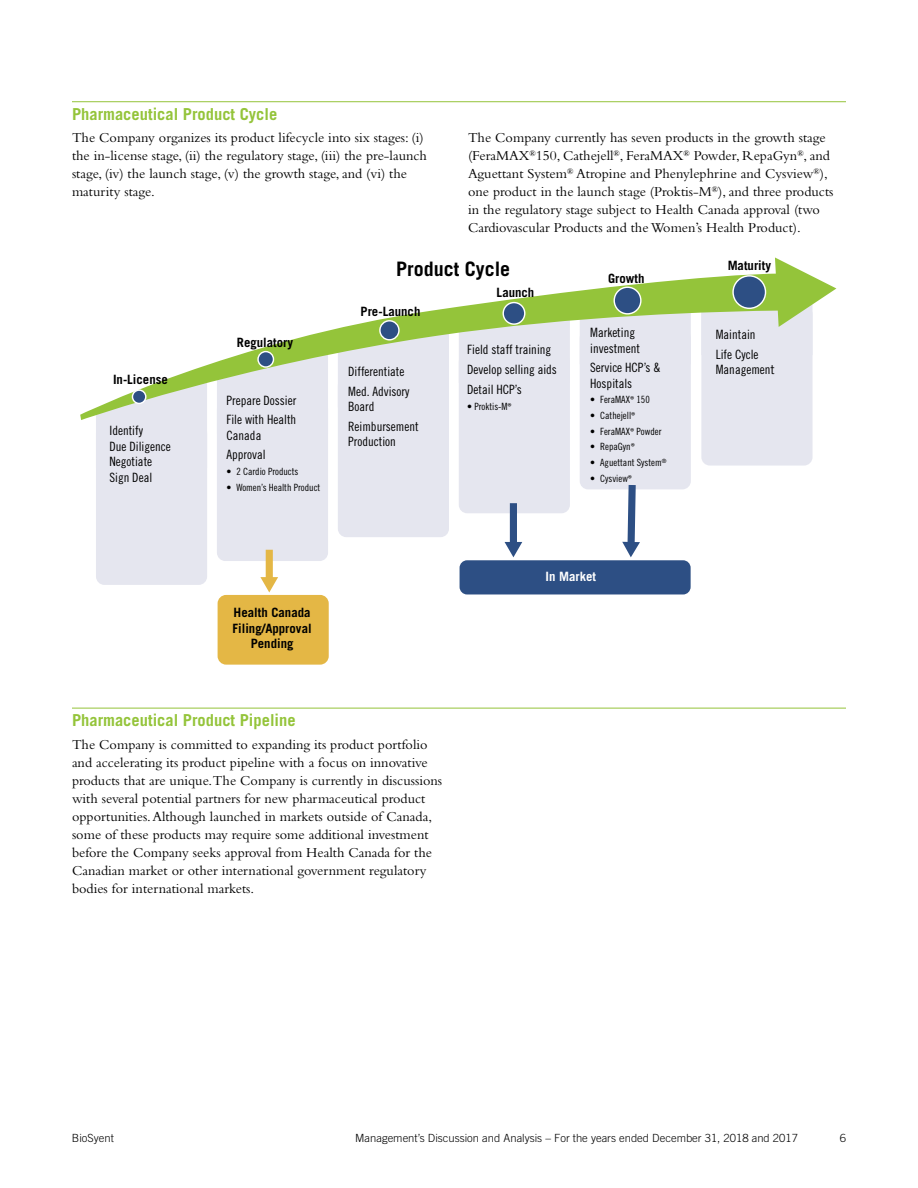
<style>
.page{position:relative;width:918px;height:1188px;background:#fff}
.page>*{position:absolute;margin:0;border:0;box-sizing:border-box;transform-origin:0 0}
.t1{font:700 19.95px "Trade Gothic LT Std";color:#000}
.Head4{font:700 16.5px "Trade Gothic LT Std";color:#94c43a}
.Body{font:14.25px/18px "Bembo Std";color:#000}
.t2{font:12.9px/19.6px "Trade Gothic LT Std Cn 18";color:#000}
.t3{font:700 12.9px/15.5px "Trade Gothic LT Std";color:#000;text-align:center}
.t4{font:700 12.9px "Trade Gothic LT Std";color:#fff}
.t5{font:300 11.25px "Trade Gothic LT Std";color:#000}
.t6{font:10.05px "Trade Gothic LT Std Cn 18";color:#000}
.s1{font-family:"Myriad Pro"}
.s2{font-family:"Trade Gothic LT Std"}
</style>
<div class="page">
<hr style="left:72px;top:101px;width:774px;height:1px;background:#94c43a">
<hr style="left:72px;top:708px;width:774px;height:1px;background:#94c43a">
<svg style="left:96px;top:420px;width:111px;height:11px"></svg>
<div style="left:96px;top:425px;width:111px;height:160px;background:#e5e6ef;border-radius:8px"></div>
<div style="left:218px;top:595px;width:111px;height:70px;background:#e4b745;border-radius:9px"></div>
<div style="left:460px;top:560px;width:231px;height:34px;background:#2d4f84;border-radius:8px"></div>
<div style="left:217px;top:401px;width:111px;height:160px;background:#e5e6ef;border-radius:8px"></div>
<div style="left:338px;top:378px;width:111px;height:159px;background:#e5e6ef;border-radius:8px"></div>
<div style="left:459px;top:354px;width:111px;height:159px;background:#e5e6ef;border-radius:8px"></div>
<div style="left:580px;top:330px;width:111px;height:159px;background:#e5e6ef;border-radius:8px"></div>
<div style="left:701px;top:306px;width:112px;height:160px;background:#e5e6ef;border-radius:8px"></div>
<svg style="left:80px;top:278px;width:621px;height:142px"></svg>
<svg style="left:701px;top:257px;width:135px;height:70px"></svg>
<div style="left:266px;top:550px;width:7px;height:30px;background:#e4b745"></div>
<svg style="left:260px;top:577px;width:18px;height:15px"></svg>
<div style="left:510px;top:503px;width:7px;height:42px;background:#2d4f84"></div>
<svg style="left:505px;top:542px;width:17px;height:15px"></svg>
<svg style="left:622px;top:485px;width:18px;height:72px"></svg>
<div style="left:132px;top:390px;width:14px;height:13px;background:#2d4f84;border-radius:50%"></div>
<div style="left:132px;top:389px;width:14px;height:15px;border:1px solid #fff;border-radius:50%"></div>
<div style="left:258px;top:352px;width:15px;height:15px;background:#2d4f84;border-radius:50%"></div>
<div style="left:257px;top:351px;width:17px;height:17px;border:1px solid #fff;border-radius:50%"></div>
<svg style="left:380px;top:321px;width:19px;height:19px"></svg>
<div style="left:379px;top:320px;width:21px;height:21px;border:1px solid #fff;border-radius:50%"></div>
<div style="left:503px;top:303px;width:22px;height:21px;background:#2d4f84;border-radius:50%"></div>
<div style="left:503px;top:302px;width:22px;height:23px;border:1px solid #fff;border-radius:50%"></div>
<div style="left:614px;top:287px;width:27px;height:27px;background:#2d4f84;border-radius:50%"></div>
<div style="left:614px;top:287px;width:28px;height:28px;border:1px solid #fff;border-radius:50%"></div>
<div style="left:733px;top:276px;width:33px;height:32px;background:#2d4f84;border-radius:50%"></div>
<div style="left:732px;top:275px;width:34px;height:34px;border:1px solid #fff;border-radius:50%"></div>
<p class="Head4" style="left:72px;top:104px;width:207px">Pharmaceutical Product Cycle</p>
<p class="Body" style="left:72px;top:129px;width:357px">The Company organizes its product lifecycle into six stages: (i) the in-license stage, (ii) the regulatory stage, (iii) the pre-launch stage, (iv) the launch stage, (v) the growth stage, and (vi) the maturity stage.</p>
<p class="Body" style="left:468px;top:129px;width:367px">The Company currently has seven products in the growth stage (FeraMAX<sup>®</sup>150, Cathejell<sup>®</sup>, FeraMAX<sup>®</sup> Powder, RepaGyn<sup>®</sup>, and Aguettant System<sup>®</sup> Atropine and Phenylephrine and Cysview<sup>®</sup>), one product in the launch stage (Proktis-M<sup>®</sup>), and three products in the regulatory stage subject to Health Canada approval (two Cardiovascular Products and the Women’s Health Product).</p>
<p class="t3" style="left:113px;top:371px;width:56px">In-License</p>
<p class="t2" style="left:109px;top:423px;width:63px;line-height:15.5px">Identify<br>Due Diligence<br>Negotiate<br>Sign Deal</p>
<p class="t3" style="left:237px;top:335px;width:58px">Regulatory</p>
<p class="t2" style="left:226px;top:390px;width:71px">Prepare Dossier<br>File with Health</p>
<p class="t2" style="left:226px;top:425px;width:41px">Canada<br>Approval</p>
<p class="t6" style="left:226px;top:466px;width:74px">• 2 Cardio Products</p>
<p class="t6" style="left:226px;top:481px;width:95px">• Women’s Health Product</p>
<p class="t1" style="left:396px;top:256px;width:116px">Product Cycle</p>
<p class="t3" style="left:361px;top:303px;width:61px">Pre-Launch</p>
<p class="t2" style="left:348px;top:362px;width:63px">Differentiate<br>Med. Advisory</p>
<p class="t2" style="left:348px;top:397px;width:72px">Board<br>Reimbursement</p>
<p class="t2" style="left:348px;top:432px;width:49px">Production</p>
<p class="t3" style="left:497px;top:284px;width:39px">Launch</p>
<p class="t2" style="left:467px;top:340px;width:91px">Field staff training<br>Develop selling aids<br>Detail HCP’s</p>
<p class="t6" style="left:467px;top:400px;width:46px">• Proktis-M<span class="s1">®</span></p>
<p class="t3" style="left:608px;top:270px;width:38px">Growth</p>
<p class="t2" style="left:590px;top:325px;width:51px;line-height:15.5px">Marketing investment</p>
<p class="t2" style="left:590px;top:360px;width:72px;line-height:15.5px">Service HCP’s &amp;<br>Hospitals</p>
<p class="t6" style="left:590px;top:394px;width:61px">• FeraMAX<span class="s1">®</span> 150</p>
<p class="t6" style="left:590px;top:409px;width:47px">• Cathejell<span class="s1">®</span></p>
<p class="t6" style="left:590px;top:425px;width:73px">• FeraMAX<span class="s1">®</span> Powder</p>
<p class="t6" style="left:590px;top:441px;width:46px">• RepaGyn<span class="s1">®</span></p>
<p class="t6" style="left:590px;top:456px;width:78px">• Aguettant System<sup>®</sup></p>
<p class="t6" style="left:590px;top:472px;width:43px">• Cysview<span class="s1">®</span></p>
<p class="t3" style="left:233px;top:605px;width:81px">Health Canada<br>Filing/Approval<br>Pending</p>
<p class="t4" style="left:546px;top:568px;width:52px">In Market</p>
<p class="Head4" style="left:72px;top:710px;width:225px">Pharmaceutical Product Pipeline</p>
<p class="Body" style="left:72px;top:735px;width:372px">The Company is committed to expanding its product portfolio and accelerating its product pipeline with a focus on innovative products that are unique.The Company is currently in discussions with several potential partners for new pharmaceutical product opportunities. Although launched in markets outside of Canada, some of these products may require some additional investment before the Company seeks approval from Health Canada for the Canadian market or other international government regulatory bodies for international markets.</p>
<p class="t3" style="left:728px;top:257px;width:45px">Maturity</p>
<p class="t2" style="left:716px;top:324px;width:44px">Maintain<br>Life Cycle</p>
<p class="t2" style="left:716px;top:359px;width:61px">Managemen<span class="s2">t</span></p>
<p class="t5" style="left:72px;top:1131px;width:43px">BioSyent</p>
<p class="t5" style="left:355px;top:1131px;width:444px">Management’s Discussion and Analysis – For the years ended December 31, 2018 and 2017</p>
<p class="t5" style="left:840px;top:1131px;width:8px">6</p>
</div>
